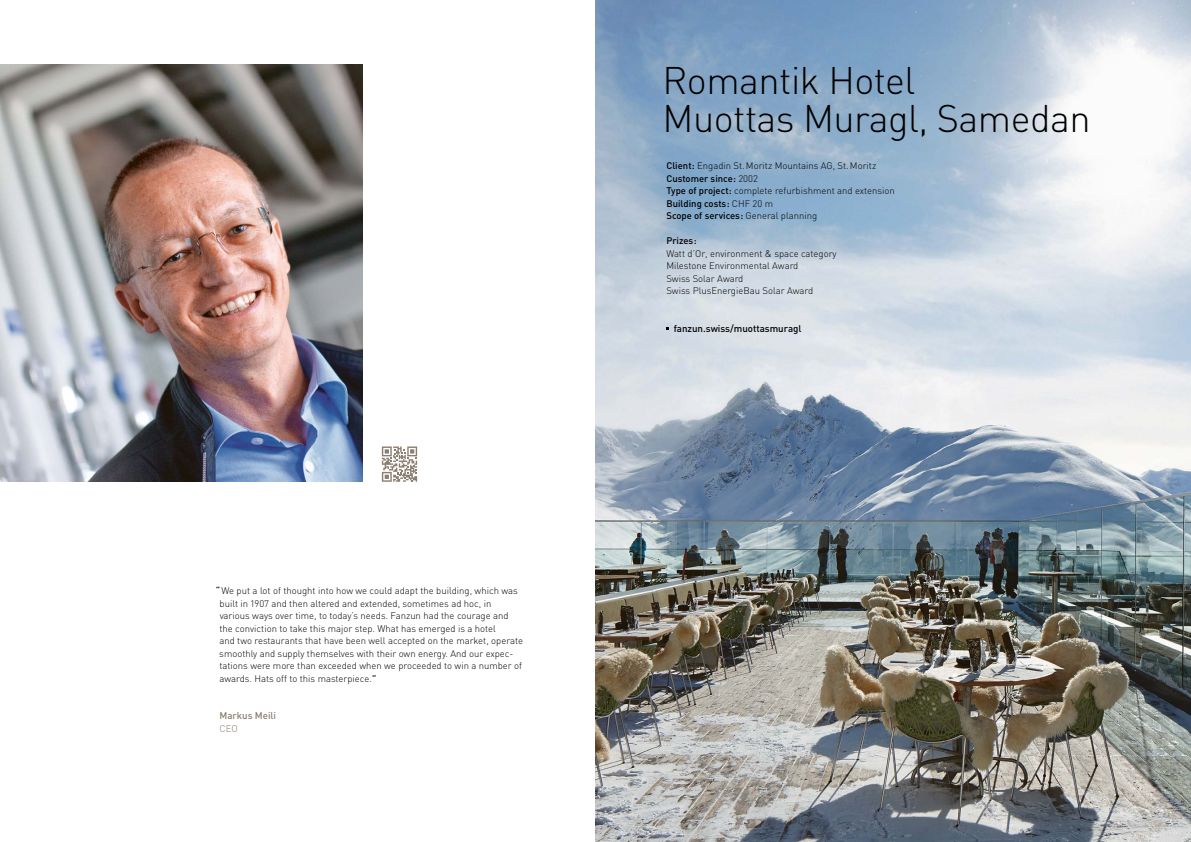
<style>
.page{position:relative;width:1191px;height:842px;background:#fff}
.page>*{position:absolute;margin:0;border:0;box-sizing:border-box;transform-origin:0 0}
.t1{font:300 38px/37.5px "DIN";letter-spacing:-.015em;color:#000}
.t2{font:500 9.8px "DIN";color:#000}
.t3{font:500 9.8px "DIN";color:#8b7e70}
.t4{font:300 9.8px "DIN";color:#8b7e70}
.t5{font:300 9.5px/12.5px "DIN";color:#000}
.t6{font:500 9.5px "DIN";color:#000}
.s1{font-weight:500}
</style>
<div class="page">
<img style="left:0;top:64px;width:362px;height:418px">
<img style="left:595px;top:0;width:596px;height:842px">
<svg style="left:382px;top:446px;width:35px;height:36px"></svg>
<p class="t5" style="left:219px;top:584px;width:305px;text-indent:-3px"><span class="s1">“</span>We put a lot of thought into how we could adapt the building, which was built in 1907 and then altered and extended, sometimes ad hoc, in various ways over time, to today’s needs. Fanzun had the courage and the conviction to take this major step. What has emerged is a hotel<br>and two restaurants that have been well accepted on the market, operate smoothly and supply themselves with their own energy. And our expec&shy;tations were more than exceeded when we proceeded to win a number of awards. Hats off to this masterpiece.<span class="s1">”</span></p>
<p class="t3" style="left:220px;top:709px;width:58px">Markus Meili</p>
<p class="t4" style="left:219px;top:722px;width:20px">CEO</p>
<h1 class="t1" style="left:662px;top:61px;width:429px">Romantik Hotel<br>Muottas Muragl, Samedan</h1>
<p class="t5" style="left:666px;top:159px;width:230px"><span class="s1">Client:</span> Engadin St.Moritz Mountains AG, St.Moritz <span class="s1">Customer since:</span> 2002<br><span class="s1">Type of project:</span> complete refurbishment and extension <span class="s1">Building costs:</span> CHF 20 m<br><span class="s1">Scope of services:</span> General planning</p>
<p class="t6" style="left:666px;top:235px;width:32px">Prizes:</p>
<p class="t5" style="left:666px;top:247px;width:172px">Watt d’Or, environment &amp; space category<br>Milestone Environmental Award<br>Swiss Solar Award<br>Swiss PlusEnergieBau Solar Award</p>
<p class="t2" style="left:674px;top:322px;width:129px">fanzun.swiss/muottasmuragl</p>
</div>
